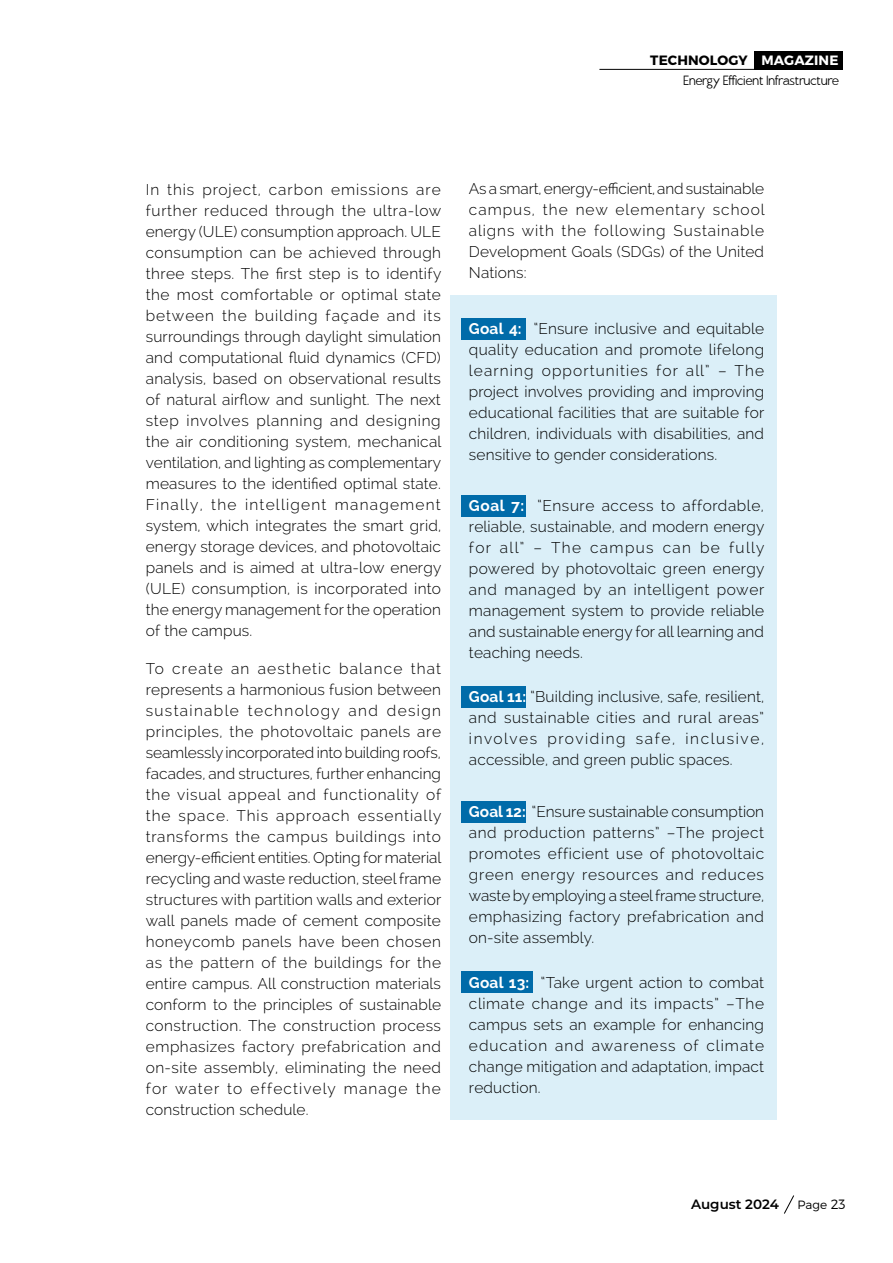
<style>
.page{position:relative;width:893px;height:1263px;background:#fff}
.page>*{position:absolute;margin:0;border:0;box-sizing:border-box;transform-origin:0 0}
.t1{font:300 15.45px/21px "Raleway";letter-spacing:.01em;color:#000;text-align:justify}
.t2{font:700 13.5px "Montserrat";letter-spacing:.01em;color:#000}
.t3{font:600 13.5px "Montserrat";color:#000}
.t4{font:700 13.5px "Montserrat";letter-spacing:.01em;color:#fff}
.t5{font:300 13.35px "Brixton";color:#000}
.t6{font:300 12px "Montserrat";color:#000}
.s1{font-weight:700;color:#fff}
.s2{font-size:13.5px}
</style>
<div class="page">
<div style="left:755px;top:51px;width:88px;height:18px;background:#000"></div>
<hr style="left:599px;top:69px;width:240px;height:1px;background:#000">
<svg style="left:784px;top:1195px;width:10px;height:19px"></svg>
<div style="left:451px;top:295px;width:326px;height:824px;background:#dbeff8"></div>
<div style="left:462px;top:971px;width:71px;height:22px;background:#006ba9"></div>
<div style="left:462px;top:801px;width:64px;height:22px;background:#006ba9"></div>
<div style="left:462px;top:686px;width:64px;height:22px;background:#006ba9"></div>
<div style="left:462px;top:495px;width:64px;height:22px;background:#006ba9"></div>
<div style="left:462px;top:318px;width:64px;height:22px;background:#006ba9"></div>
<p class="t2" style="left:650px;top:52px;width:99px">TECHNOLOGY</p>
<p class="t5" style="left:684px;top:72px;width:157px">Energy Efficient Infrastructure</p>
<p class="t4" style="left:761px;top:52px;width:78px">MAGAZINE</p>
<p class="t1" style="left:146px;top:179px;width:297px">In this project, carbon emissions are further reduced through the ultra-low energy (ULE) consumption approach. ULE consumption can be achieved through three steps. The first step is to identify the most comfortable or optimal state between the building façade and its surroundings through daylight simulation and computational fluid dynamics (CFD) analysis, based on observational results of natural airflow and sunlight. The next step involves planning and designing the air conditioning system, mechanical ventilation, and lighting as complementary measures to the identified optimal state.<br>Finally, the intelligent management system, which integrates the smart grid, energy storage devices, and photovoltaic panels and is aimed at ultra-low energy (ULE) consumption, is incorporated into the energy management for the operation of the campus.</p>
<p class="t1" style="left:146px;top:657px;width:297px">To create an aesthetic balance that represents a harmonious fusion between sustainable technology and design principles, the photovoltaic panels are seamlessly incorporated into building roofs, facades, and structures, further enhancing the visual appeal and functionality of the space. This approach essentially transforms the campus buildings into energy-efficient entities. Opting for material recycling and waste reduction, steel frame structures with partition walls and exterior wall panels made of cement composite honeycomb panels have been chosen as the pattern of the buildings for the entire campus. All construction materials conform to the principles of sustainable construction. The construction process emphasizes factory prefabrication and on-site assembly, eliminating the need for water to effectively manage the construction schedule.</p>
<p class="t1" style="left:469px;top:178px;width:297px">As a smart, energy-efficient, and sustainable campus, the new elementary school aligns with the following Sustainable Development Goals (SDGs) of the United Nations:</p>
<p class="t1" style="left:469px;top:318px;width:297px"><span class="s1">Goal 4:</span> “Ensure inclusive and equitable quality education and promote lifelong learning opportunities for all” – The project involves providing and improving educational facilities that are suitable for children, individuals with disabilities, and sensitive to gender considerations.</p>
<p class="t1" style="left:469px;top:495px;width:297px"><span class="s1">Goal 7:</span> “Ensure access to affordable, reliable, sustainable, and modern energy for all” – The campus can be fully powered by photovoltaic green energy and managed by an intelligent power management system to provide reliable and sustainable energy for all learning and teaching needs.</p>
<p class="t1" style="left:469px;top:686px;width:297px"><span class="s1">Goal 11:</span> “Building inclusive, safe, resilient, and sustainable cities and rural areas” involves providing safe, inclusive, accessible, and green public spaces.</p>
<p class="t1" style="left:469px;top:800px;width:297px"><span class="s1">Goal 12:</span> “Ensure sustainable consumption and production patterns” –The project promotes efficient use of photovoltaic green energy resources and reduces waste by employing a steel frame structure, emphasizing factory prefabrication and on-site assembly.</p>
<p class="t1" style="left:469px;top:972px;width:297px"><span class="s1">Goal 13:</span> “Take urgent action to combat climate change and its impacts” –The campus sets an example for enhancing education and awareness of climate change mitigation and adaptation, impact reduction.</p>
<p class="t3" style="left:691px;top:1195px;width:89px">August 2024</p>
<p class="t6" style="left:797px;top:1197px;width:50px">Page <span class="s2">23</span></p>
</div>
